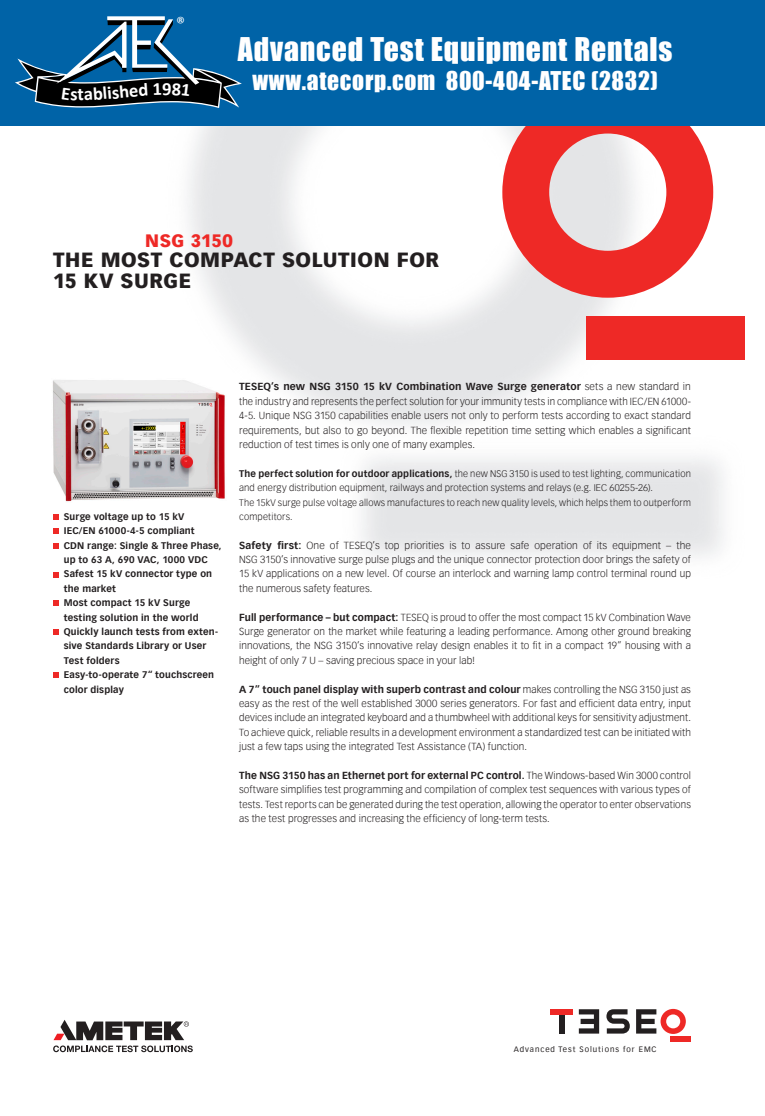
<style>
.page{position:relative;width:765px;height:1116px;background:#fff}
.page>*{position:absolute;margin:0;border:0;box-sizing:border-box;transform-origin:0 0}
.t1{font:30px "Impact";letter-spacing:.03em;color:#fff}
.t2{font:23.75px "Impact";letter-spacing:.03em;color:#fff}
._00_Titel{font:900 20px/21.2px "Vectora Com";letter-spacing:.03em;color:#231f20}
.t3{font:700 18.5px "Calibri";color:#fff}
.t4{font:17.75px "Calibri";color:#fff}
._00_Produktname_rot{font:900 17.5px "Vectora Com";letter-spacing:.025em;color:#ee2926}
._00_Lauftext{font:300 10px/14.4px "Vectora Com";letter-spacing:.01em;color:#231f20;text-align:justify}
._00_Lauftext-2{font:300 9.38px/14.4px "Vectora Com";letter-spacing:.015em;color:#231f20}
._01_Features{font:700 9.38px/14.4px "Vectora Com";letter-spacing:.02em;color:#231f20}
.t5{font:7.62px "Vectora Com";letter-spacing:.125em;color:#231f20}
.s1{font-weight:700}
</style>
<div class="page">
<img style="left:188px;top:126px;width:556px;height:432px">
<div style="left:586px;top:317px;width:159px;height:43px;background:#ee2926"></div>
<svg style="left:502px;top:127px;width:211px;height:170px;fill:#ee2926"></svg>
<svg style="left:53px;top:1045px;width:140px;height:6px"></svg>
<svg style="left:54px;top:1020px;width:135px;height:19px"></svg>
<img style="left:53px;top:378px;width:174px;height:124px">
<div style="left:671px;top:1035px;width:20px;height:6px;background:#ee2926"></div>
<svg style="left:636px;top:1008px;width:50px;height:25px"></svg>
<svg style="left:579px;top:1009px;width:20px;height:24px"></svg>
<div style="left:559px;top:1014px;width:6px;height:19px;background:#231f20"></div>
<div style="left:550px;top:1008px;width:23px;height:6px;background:#ee2926"></div>
<svg style="left:606px;top:1009px;width:24px;height:24px"></svg>
<svg style="left:53px;top:514px;width:6px;height:5px"></svg>
<svg style="left:53px;top:528px;width:6px;height:6px"></svg>
<svg style="left:53px;top:543px;width:6px;height:5px"></svg>
<svg style="left:53px;top:572px;width:6px;height:5px"></svg>
<svg style="left:53px;top:600px;width:6px;height:6px"></svg>
<svg style="left:53px;top:629px;width:6px;height:5px"></svg>
<svg style="left:53px;top:672px;width:6px;height:6px"></svg>
<div style="left:0;top:0;width:765px;height:125px;background:#0063a7"></div>
<svg style="left:15px;top:16px;width:227px;height:92px"></svg>
<h3 class="t4" style="left:176px;top:11px;width:11px">®</h3>
<h3 class="t3" style="left:78px;top:82px;width:8px">t</h3>
<h3 class="t3" style="left:102px;top:81px;width:37px;rotate:-5deg">lishe</h3>
<h3 class="t3" style="left:162px;top:77px;width:11px">9</h3>
<h1 class="t1" style="left:238px;top:26px;width:436px">Advanced Test Equipment Rentals</h1>
<h2 class="t2" style="left:252px;top:62px;width:407px">www.atecorp.com 800-404-ATEC (2832)</h2>
<p class="_00_Produktname_rot" style="left:145px;top:229px;width:89px">NSG 3150</p>
<p class="_00_Titel" style="left:53px;top:249px;width:388px">THE MOST COMPACT SOLUTION FOR<br>15 KV SURGE</p>
<p class="_01_Features" style="left:64px;top:509px;width:122px">Surge voltage up to 15 kV</p>
<p class="_01_Features" style="left:64px;top:523px;width:132px">IEC/EN 61000-4-5 compliant</p>
<p class="_01_Features" style="left:64px;top:538px;width:159px">CDN range: Single &amp; Three Phase, up to 63 A, 690 VAC, 1000 VDC</p>
<p class="_01_Features" style="left:64px;top:566px;width:150px">Safest 15 kV connector type on the market</p>
<p class="_01_Features" style="left:64px;top:595px;width:136px">Most compact 15 kV Surge testing solution in the world</p>
<p class="_01_Features" style="left:64px;top:624px;width:156px">Quickly launch tests from exten&shy;sive Standards Library or User<br>Test folders</p>
<p class="_01_Features" style="left:64px;top:667px;width:152px">Easy-to-operate 7“ touchscreen color display</p>
<p class="_00_Lauftext" style="left:239px;top:379px;width:453px"><span class="s1">TESEQ’s new NSG 3150 15 kV Combination Wave Surge generator</span> sets a new standard in the industry and represents the perfect solution for your immunity tests in compliance with IEC/EN 61000- 4-5. Unique NSG 3150 capabilities enable users not only to perform tests according to exact standard requirements, but also to go beyond. The flexible repetition time setting which enables a significant reduction of test times is only one of many examples.</p>
<p class="_00_Lauftext-2" style="left:239px;top:466px;width:453px"><span class="s1">The perfect solution for outdoor applications,</span> the new NSG 3150 is used to test lighting, communication and energy distribution equipment, railways and protection systems and relays (e.g. IEC 60255-26).<br>The 15kV surge pulse voltage allows manufactures to reach new quality levels, which helps them to outperform competitors.</p>
<p class="_00_Lauftext" style="left:239px;top:537px;width:453px"><span class="s1">Safety first:</span> One of TESEQ’s top priorities is to assure safe operation of its equipment – the NSG 3150’s innovative surge pulse plugs and the unique connector protection door brings the safety of 15 kV applications on a new level. Of course an interlock and warning lamp control terminal round up the numerous safety features.</p>
<p class="_00_Lauftext" style="left:239px;top:609px;width:453px"><span class="s1">Full performance – but compact:</span> TESEQ is proud to offer the most compact 15 kV Combination Wave Surge generator on the market while featuring a leading performance. Among other ground breaking innovations, the NSG 3150’s innovative relay design enables it to fit in a compact 19” housing with a height of only 7 U – saving precious space in your lab!</p>
<p class="_00_Lauftext" style="left:239px;top:681px;width:453px"><span class="s1">A 7” touch panel display with superb contrast and colour</span> makes controlling the NSG 3150 just as easy as the rest of the well established 3000 series generators. For fast and efficient data entry, input devices include an integrated keyboard and a thumbwheel with additional keys for sensitivity adjustment.<br>To achieve quick, reliable results in a development environment a standardized test can be initiated with just a few taps using the integrated Test Assistance (TA) function.</p>
<p class="_00_Lauftext" style="left:239px;top:767px;width:453px"><span class="s1">The NSG 3150 has an Ethernet port for external PC control.</span> The Windows-based Win 3000 control software simplifies test programming and compilation of complex test sequences with various types of tests. Test reports can be generated during the test operation, allowing the operator to enter observations as the test progresses and increasing the efficiency of long-term tests.</p>
<p class="t5" style="left:514px;top:1044px;width:144px">Advanced Test Solutions for EMC</p>
</div>
